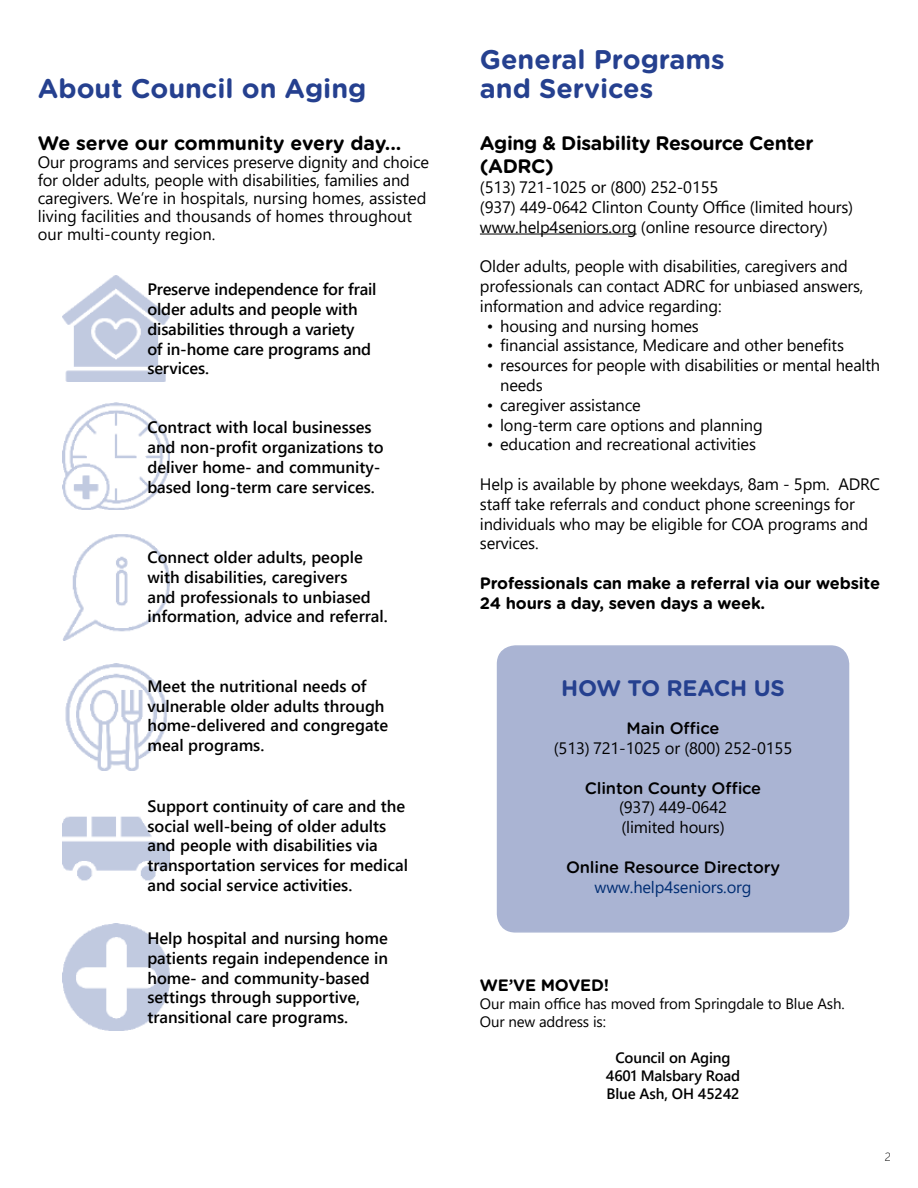
<style>
.page{position:relative;width:918px;height:1188px;background:#fff}
.page>*{position:absolute;margin:0;border:0;box-sizing:border-box;transform-origin:0 0}
.t1{font:700 27px/28.5px "Gotham Rounded";color:#25408f}
.t2{font:700 22.5px "Gotham Rounded";letter-spacing:-.01em;color:#25408f}
.t3{font:700 19.5px/23.4px "Gotham Rounded";letter-spacing:-.02em;color:#000}
.t4{font:700 19.5px "Gotham Rounded";color:#000}
.t5{font:16.5px/19.8px "Segoe UI";letter-spacing:-.01em;color:#000}
.t6{font:600 16.5px/19.8px "Segoe UI";color:#000}
.t7{font:700 16.5px/19.8px "Gotham Rounded";letter-spacing:-.01em;color:#000}
.t8{font:500 16.5px "Gotham Rounded";letter-spacing:-.01em;color:#000}
.t9{font:16.5px "Segoe UI";letter-spacing:-.01em;color:#002d73}
.t10{font:15px/18px "Segoe UI";letter-spacing:-.01em;color:#000}
.t11{font:600 15px/18px "Segoe UI";letter-spacing:-.01em;color:#000;text-align:center}
.t12{font:300 12px "Segoe UI";color:#000}
</style>
<div class="page">
<hr style="left:480px;top:234px;width:157px;height:1px;background:#000">
<img style="left:62px;top:275px;width:108px;height:107px">
<img style="left:62px;top:402px;width:108px;height:107px">
<img style="left:62px;top:534px;width:108px;height:106px">
<img style="left:65px;top:663px;width:102px;height:107px">
<img style="left:62px;top:816px;width:108px;height:65px">
<img style="left:62px;top:924px;width:108px;height:107px">
<div style="left:498px;top:646px;width:351px;height:286px;background:#aab4d3;border-radius:18px"></div>
<div style="left:497px;top:645px;width:352px;height:288px;border:2px solid #25408f;border-radius:18px"></div>
<h1 class="t1" style="left:38px;top:73px;width:330px">About Council on Aging</h1>
<p class="t4" style="left:38px;top:128px;width:365px">We serve our community every day...</p>
<p class="t5" style="left:38px;top:151px;width:393px;line-height:18px">Our programs and services preserve dignity and choice for older adults, people with disabilities, families and caregivers. We’re in hospitals, nursing homes, assisted living facilities and thousands of homes throughout our multi-county region.</p>
<p class="t6" style="left:147px;top:278px;width:231px">Preserve independence for frail older adults and people with disabilities through a variety<br>of in-home care programs and services.</p>
<p class="t6" style="left:147px;top:416px;width:238px">Contract with local businesses and non-profit organizations to deliver home- and community&shy;based long-term care services.</p>
<p class="t6" style="left:147px;top:546px;width:242px">Connect older adults, people with disabilities, caregivers<br>and professionals to unbiased information, advice and referral.</p>
<p class="t6" style="left:147px;top:675px;width:242px">Meet the nutritional needs of vulnerable older adults through home-delivered and congregate meal programs.</p>
<p class="t6" style="left:147px;top:795px;width:262px">Support continuity of care and the social well-being of older adults and people with disabilities via transportation services for medical and social service activities.</p>
<p class="t6" style="left:147px;top:927px;width:242px">Help hospital and nursing home patients regain independence in home- and community-based settings through supportive, transitional care programs.</p>
<h1 class="t1" style="left:480px;top:44px;width:246px">General Programs and Services</h1>
<p class="t3" style="left:480px;top:130px;width:335px">Aging &amp; Disability Resource Center (ADRC)</p>
<p class="t5" style="left:480px;top:176px;width:375px">(513) 721-1025 or (800) 252-0155<br>(937) 449-0642 Clinton County Office (limited hours) www.help4seniors.org (online resource directory)</p>
<p class="t5" style="left:480px;top:255px;width:385px">Older adults, people with disabilities, caregivers and professionals can contact ADRC for unbiased answers, information and advice regarding:</p>
<p class="t5" style="left:487px;top:314px;width:214px">• housing and nursing homes</p>
<p class="t5" style="left:487px;top:334px;width:359px">• financial assistance, Medicare and other benefits</p>
<p class="t5" style="left:500px;top:354px;width:382px;text-indent:-13px">• resources for people with disabilities or mental health needs</p>
<p class="t5" style="left:487px;top:394px;width:156px">• caregiver assistance</p>
<p class="t5" style="left:487px;top:413px;width:278px">• long-term care options and planning</p>
<p class="t5" style="left:487px;top:433px;width:271px">• education and recreational activities</p>
<p class="t5" style="left:480px;top:473px;width:402px">Help is available by phone weekdays, 8am - 5pm. ADRC staff take referrals and conduct phone screenings for individuals who may be eligible for COA programs and services.</p>
<p class="t7" style="left:480px;top:573px;width:402px">Professionals can make a referral via our website<br>24 hours a day, seven days a week.</p>
<h2 class="t2" style="left:561px;top:672px;width:225px">HOW TO REACH US</h2>
<p class="t8" style="left:627px;top:717px;width:94px">Main Office</p>
<p class="t5" style="left:554px;top:737px;width:240px">(513) 721-1025 or (800) 252-0155</p>
<p class="t8" style="left:585px;top:776px;width:178px">Clinton County Office</p>
<p class="t5" style="left:619px;top:796px;width:109px">(937) 449-0642 (limited hours)</p>
<p class="t8" style="left:566px;top:855px;width:215px">Online Resource Directory</p>
<p class="t9" style="left:595px;top:871px;width:158px">www.help4seniors.org</p>
<p class="t7" style="left:480px;top:974px;width:131px">WE’VE MOVED!</p>
<p class="t10" style="left:480px;top:993px;width:366px">Our main office has moved from Springdale to Blue Ash.<br>Our new address is:</p>
<p class="t11" style="left:606px;top:1047px;width:136px">Council on Aging<br>4601 Malsbary Road<br>Blue Ash, OH 45242</p>
<p class="t12" style="left:885px;top:1145px;width:8px">2</p>
</div>
